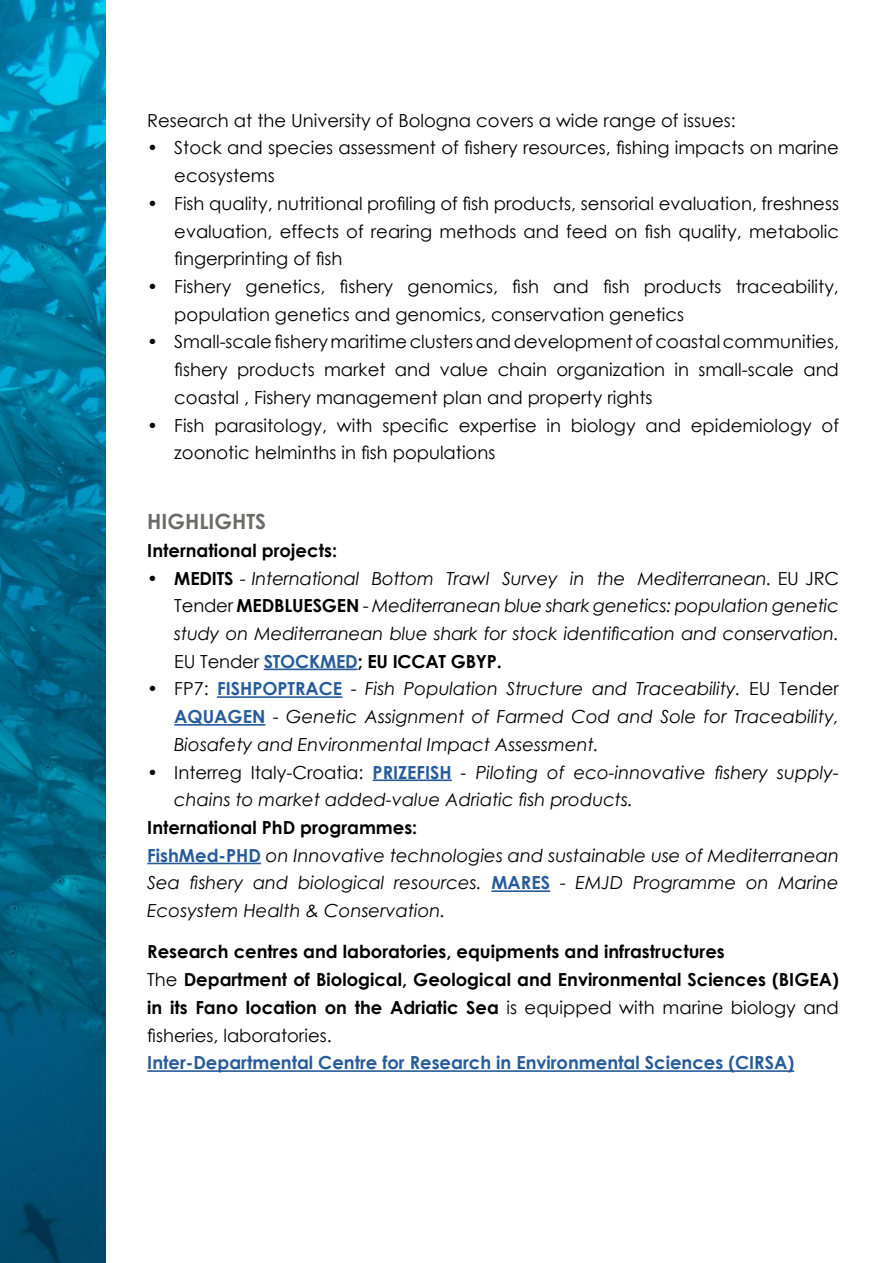
<style>
.page{position:relative;width:893px;height:1263px;background:#fff}
.page>*{position:absolute;margin:0;border:0;box-sizing:border-box;transform-origin:0 0}
.t1{font:700 21px "Century Gothic";color:#6b6b6a}
.t2{font:italic 18px/27.8px "Century Gothic";color:#000;text-align:justify}
.t3{font:18px/27.8px "Century Gothic";color:#000}
.t4{font:700 18px/27.8px "Century Gothic";color:#000}
.t5{font:700 18px "Century Gothic";color:#275b9b}
.s1{font-weight:700;font-style:normal}
.s2{font-style:normal}
.s3{font-weight:700;font-style:normal;color:#275b9b}
.s4{font-weight:400}
</style>
<div class="page">
<hr style="left:264px;top:668px;width:94px;height:2px;background:#275b9b">
<hr style="left:217px;top:696px;width:125px;height:2px;background:#275b9b">
<hr style="left:174px;top:724px;width:91px;height:2px;background:#275b9b">
<hr style="left:373px;top:779px;width:79px;height:2px;background:#275b9b">
<hr style="left:147px;top:863px;width:114px;height:1px;background:#275b9b">
<hr style="left:491px;top:890px;width:59px;height:2px;background:#275b9b">
<hr style="left:147px;top:1070px;width:647px;height:2px;background:#275b9b">
<img style="left:0;top:0;width:105px;height:1263px">
<p class="t3" style="left:147px;top:106px;width:590px">Research at the University of Bologna covers a wide range of issues:</p>
<p class="t3" style="left:174px;top:134px;width:666px;text-indent:-27px">• Stock and species assessment of fishery resources, fishing impacts on marine ecosystems</p>
<p class="t3" style="left:174px;top:189px;width:666px;text-align:justify;text-indent:-27px">• Fish quality, nutritional profiling of fish products, sensorial evaluation, freshness evaluation, effects of rearing methods and feed on fish quality, metabolic fingerprinting of fish</p>
<p class="t3" style="left:174px;top:272px;width:666px;text-indent:-27px">• Fishery genetics, fishery genomics, fish and fish products traceability, population genetics and genomics, conservation genetics</p>
<p class="t3" style="left:174px;top:328px;width:666px;text-align:justify;text-indent:-27px">• Small-scale fishery maritime clusters and development of coastal communities, fishery products market and value chain organization in small-scale and coastal , Fishery management plan and property rights</p>
<p class="t3" style="left:174px;top:411px;width:666px;text-indent:-27px">• Fish parasitology, with specific expertise in biology and epidemiology of zoonotic helminths in fish populations</p>
<p class="t1" style="left:147px;top:505px;width:120px">HIGHLIGHTS</p>
<p class="t4" style="left:147px;top:536px;width:191px">International projects:</p>
<p class="t2" style="left:174px;top:564px;width:666px;text-indent:-27px"><span class="s1">• MEDITS</span> <span class="s2">-</span> International Bottom Trawl Survey in the Mediterranean. <span class="s2">EU JRC Tender</span> <span class="s1">MEDBLUESGEN</span> <span class="s2">-</span> Mediterranean blue shark genetics: population genetic study on Mediterranean blue shark for stock identification and conservation.<br><span class="s2">EU Tender</span> <span class="s3">STOCKMED</span><span class="s1">; EU ICCAT GBYP.</span></p>
<p class="t2" style="left:174px;top:675px;width:666px;text-indent:-27px"><span class="s2">• FP7:</span> <span class="s3">FISHPOPTRACE</span> <span class="s2">-</span> Fish Population Structure and Traceability. <span class="s2">EU Tender </span><span class="s3">AQUAGEN</span> <span class="s2">-</span> Genetic Assignment of Farmed Cod and Sole for Traceability, Biosafety and Environmental Impact Assessment.</p>
<p class="t2" style="left:174px;top:758px;width:666px;text-indent:-27px"><span class="s2">• Interreg Italy-Croatia:</span> <span class="s3">PRIZEFISH</span> - Piloting of eco-innovative fishery supply&shy;chains to market added-value Adriatic fish products.</p>
<p class="t2" style="left:147px;top:813px;width:693px;text-align:left"><span class="s1">International PhD programmes:<br></span><span class="s3">FishMed-PHD</span> on Innovative technologies and sustainable use of Mediterranean Sea fishery and biological resources. <span class="s3">MARES</span> <span class="s2">-</span> EMJD Programme on Marine Ecosystem Health &amp; Conservation.</p>
<p class="t4" style="left:147px;top:937px;width:693px">Research centres and laboratories, equipments and infrastructures<br><span class="s4">The</span> Department of Biological, Geological and Environmental Sciences (BIGEA) in its Fano location on the Adriatic Sea <span class="s4">is equipped with marine biology and fisheries, laboratories.</span></p>
<p class="t5" style="left:147px;top:1049px;width:648px">Inter-Departmental Centre for Research in Environmental Sciences (CIRSA)</p>
</div>
